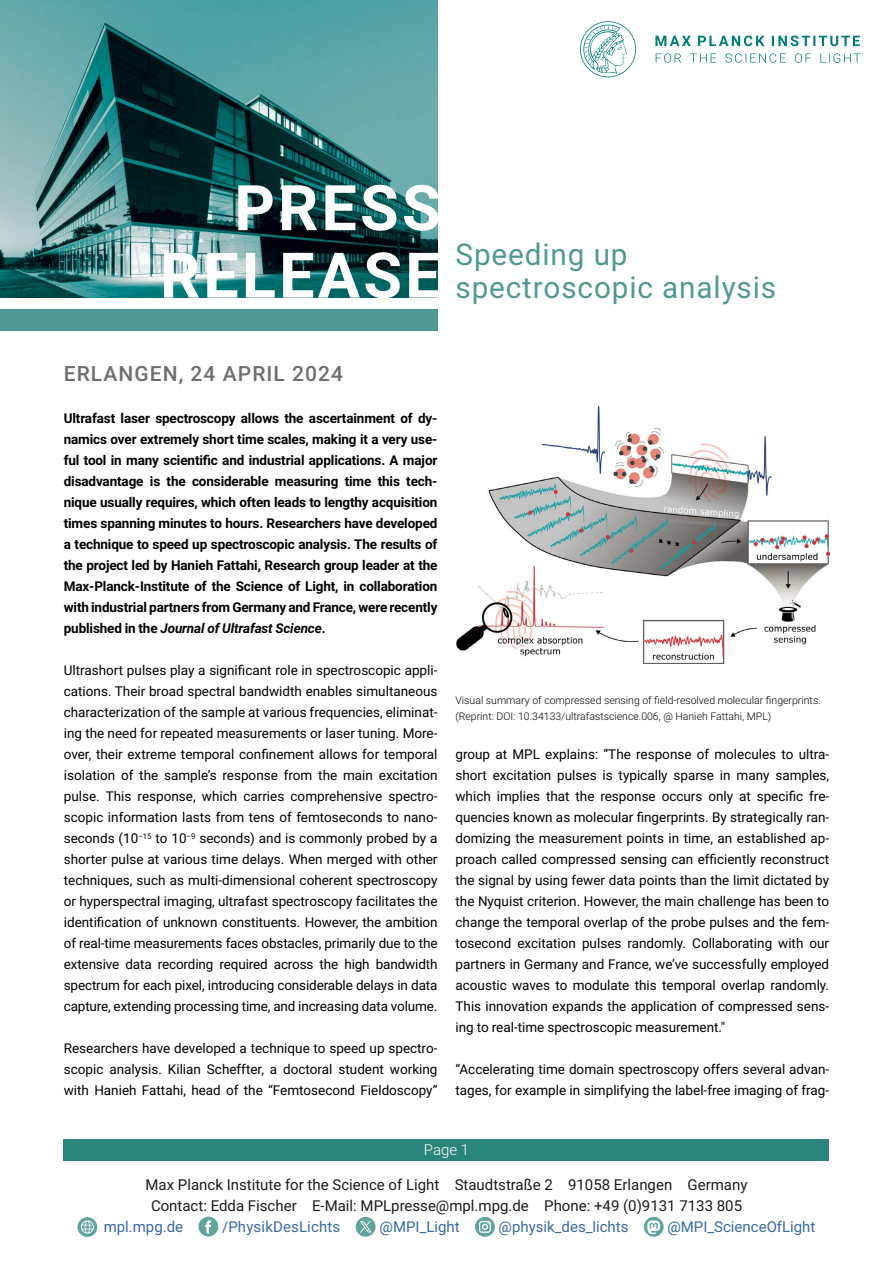
<style>
.page{position:relative;width:893px;height:1263px;background:#fff}
.page>*{position:absolute;margin:0;border:0;box-sizing:border-box;transform-origin:0 0}
.t1{font:700 63px/67.5px "Roboto";letter-spacing:.05em;color:#fff;text-align:right}
.t2{font:30px/33px "Roboto";letter-spacing:.03em;color:#509992}
.t3{font:500 21px "Roboto";letter-spacing:.05em;color:#6e6e6e}
.t4{font:15px/21px "Roboto";color:#000;text-align:center}
.t5{font:15px "Roboto";color:#22599b}
.t6{font:300 15px "Roboto";color:#fff}
.t7{font:13.5px/21px "Roboto";color:#000;text-align:justify}
.t8{font:700 13.5px/21px "Roboto";letter-spacing:-.01em;color:#000;text-align:justify}
.t9{font:300 10.5px/15.6px "Roboto";color:#000}
.s1{font-style:italic}
</style>
<div class="page">
<div style="left:64px;top:1139px;width:765px;height:21px;background:#2a857a"></div>
<img style="left:0;top:0;width:437px;height:298px">
<svg style="left:580px;top:21px;width:56px;height:56px"></svg>
<svg style="left:656px;top:53px;width:205px;height:10px"></svg>
<svg style="left:655px;top:36px;width:205px;height:10px"></svg>
<div style="left:0;top:310px;width:437px;height:21px;background:#509992"></div>
<svg style="left:78px;top:1217px;width:19px;height:20px"></svg>
<svg style="left:81px;top:1220px;width:13px;height:13px"></svg>
<svg style="left:82px;top:1221px;width:11px;height:12px"></svg>
<svg style="left:198px;top:1216px;width:20px;height:20px"></svg>
<svg style="left:356px;top:1217px;width:20px;height:20px"></svg>
<svg style="left:360px;top:1221px;width:12px;height:11px"></svg>
<svg style="left:475px;top:1217px;width:20px;height:20px"></svg>
<svg style="left:644px;top:1217px;width:20px;height:20px"></svg>
<svg style="left:647px;top:1220px;width:13px;height:14px"></svg>
<img style="left:456px;top:405px;width:373px;height:259px">
<h1 class="t1" style="left:160px;top:172px;width:282px">PRESS<br>RELEASE</h1>
<h2 class="t2" style="left:455px;top:236px;width:322px">Speeding up spectroscopic analysis</h2>
<h3 class="t3" style="left:64px;top:359px;width:281px">ERLANGEN, 24 APRIL 2024</h3>
<p class="t8" style="left:64px;top:407px;width:375px">Ultrafast laser spectroscopy allows the ascertainment of dy&shy;namics over extremely short time scales, making it a very use&shy;ful tool in many scientific and industrial applications. A major disadvantage is the considerable measuring time this tech&shy;nique usually requires, which often leads to lengthy acquisition times spanning minutes to hours. Researchers have developed a technique to speed up spectroscopic analysis. The results of the project led by Hanieh Fattahi, Research group leader at the Max-Planck-Institute of the Science of Light, in collaboration with industrial partners from Germany and France, were recently published in the <span class="s1">Journal of Ultrafast Science</span>.</p>
<p class="t7" style="left:64px;top:659px;width:375px">Ultrashort pulses play a significant role in spectroscopic appli&shy;cations. Their broad spectral bandwidth enables simultaneous characterization of the sample at various frequencies, eliminat&shy;ing the need for repeated measurements or laser tuning. More&shy;over, their extreme temporal confinement allows for temporal isolation of the sample’s response from the main excitation pulse. This response, which carries comprehensive spectro&shy;scopic information lasts from tens of femtoseconds to nano&shy;seconds (10<sup>−15</sup> to 10<sup>−9</sup> seconds) and is commonly probed by a shorter pulse at various time delays. When merged with other techniques, such as multi-dimensional coherent spectroscopy or hyperspectral imaging, ultrafast spectroscopy facilitates the identification of unknown constituents. However, the ambition of real-time measurements faces obstacles, primarily due to the extensive data recording required across the high bandwidth spectrum for each pixel, introducing considerable delays in data capture, extending processing time, and increasing data volume.</p>
<p class="t7" style="left:64px;top:1037px;width:375px">Researchers have developed a technique to speed up spectro&shy;scopic analysis. Kilian Scheffter, a doctoral student working with Hanieh Fattahi, head of the “Femtosecond Fieldoscopy”</p>
<p class="t9" style="left:455px;top:692px;width:367px">Visual summary of compressed sensing of field-resolved molecular fingerprints. (Reprint: DOI: 10.34133/ultrafastscience.006, @ Hanieh Fattahi, MPL)</p>
<p class="t7" style="left:455px;top:743px;width:375px">group at MPL explains: ”The response of molecules to ultra&shy;short excitation pulses is typically sparse in many samples, which implies that the response occurs only at specific fre&shy;quencies known as molecular fingerprints. By strategically ran&shy;domizing the measurement points in time, an established ap&shy;proach called compressed sensing can efficiently reconstruct the signal by using fewer data points than the limit dictated by the Nyquist criterion. However, the main challenge has been to change the temporal overlap of the probe pulses and the fem&shy;tosecond excitation pulses randomly. Collaborating with our partners in Germany and France, we’ve successfully employed acoustic waves to modulate this temporal overlap randomly.<br>This innovation expands the application of compressed sens&shy;ing to real-time spectroscopic measurement."</p>
<p class="t7" style="left:455px;top:1058px;width:375px">“Accelerating time domain spectroscopy offers several advan&shy;tages, for example in simplifying the label-free imaging of frag-</p>
<p class="t6" style="left:424px;top:1139px;width:47px">Page 1</p>
<p class="t4" style="left:146px;top:1174px;width:603px">Max Planck Institute for the Science of Light Staudtstraße 2 91058 Erlangen Germany<br>Contact: Edda Fischer E-Mail: MPLpresse@mpl.mpg.de Phone: +49 (0)9131 7133 805</p>
<p class="t5" style="left:104px;top:1216px;width:81px">mpl.mpg.de</p>
<p class="t5" style="left:222px;top:1216px;width:120px">/PhysikDesLichts</p>
<p class="t5" style="left:380px;top:1216px;width:82px">@MPI_Light</p>
<p class="t5" style="left:499px;top:1216px;width:131px">@physik_des_lichts</p>
<p class="t5" style="left:667px;top:1216px;width:150px">@MPI_ScienceOfLight</p>
</div>
